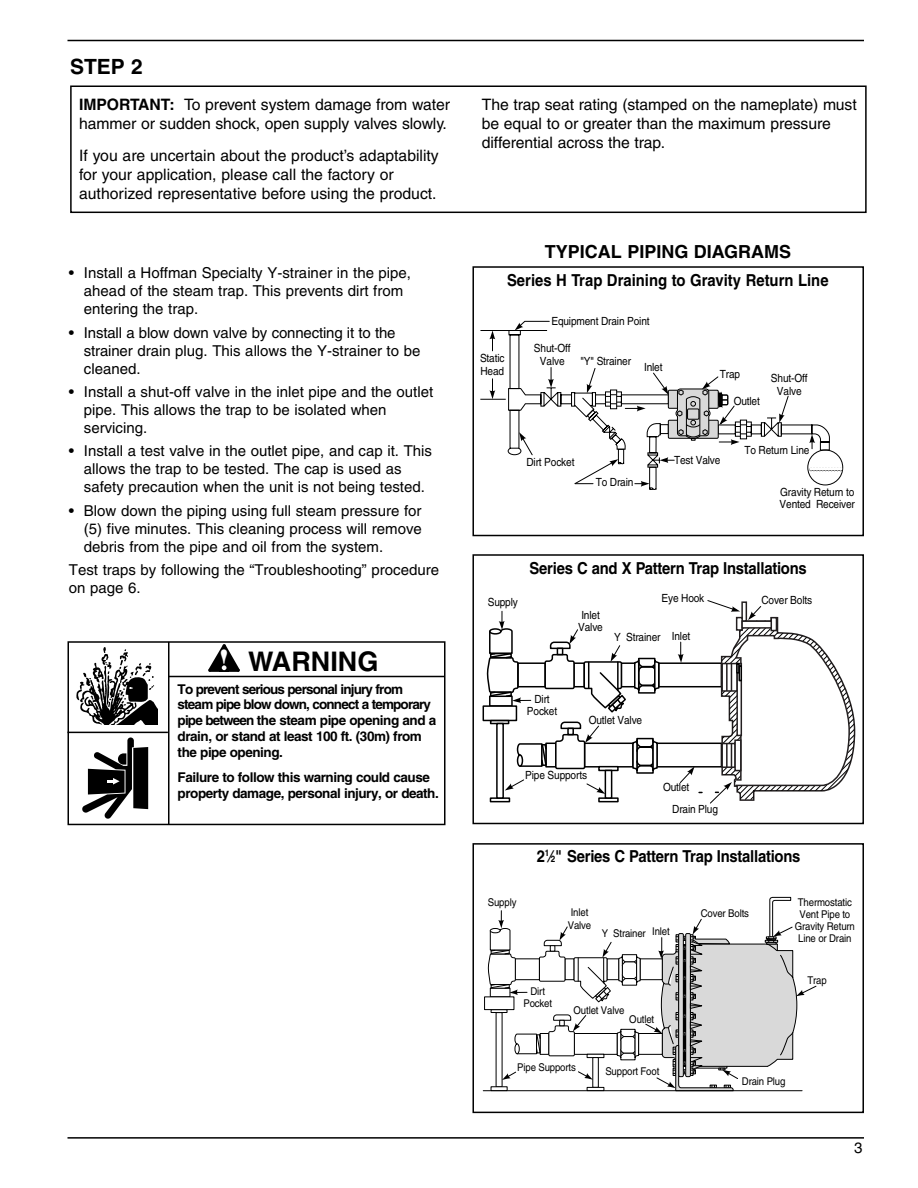
<style>
.page{position:relative;width:918px;height:1188px;background:#fff}
.page>*{position:absolute;margin:0;border:0;box-sizing:border-box;transform-origin:0 0}
.t1{font:700 27px "Helvetica";color:#000}
.t2{font:700 21px "Helvetica";color:#000}
.t3{font:700 18px "Helvetica";color:#000}
.t4{font:700 16.5px "Helvetica";letter-spacing:-.015em;color:#000;scale:.9 1}
.t5{font:15.75px/18.8px "Helvetica";letter-spacing:-.005em;color:#000}
.t6{font:15px/18px "Helvetica";color:#000}
.t7{font:700 13.5px/15.8px "Helvetica";letter-spacing:-.06em;color:#000}
.t8{font:700 13.5px/15.8px "Helvetica";letter-spacing:-.035em;color:#000}
.t9{font:11.25px/12.8px "Helvetica";letter-spacing:-.015em;color:#000;text-align:center;scale:.9 1}
.t10{font:10.65px/12.1px "Helvetica";letter-spacing:-.015em;color:#000;text-align:center;scale:.9 1}
.s1{font-weight:700}
.s2{font-family:"Times";font-size:31.35px;color:#fff}
.s3{font-size:9px}
</style>
<div class="page">
<hr style="left:68px;top:1137px;width:796px;height:2px;background:#000">
<hr style="left:68px;top:40px;width:796px;height:1px;background:#000">
<svg style="left:480px;top:320px;width:363px;height:170px"></svg>
<div style="left:472px;top:266px;width:392px;height:270px;border:2px solid #000"></div>
<div style="left:484px;top:997px;width:30px;height:13px;background:#fff;border:1px solid #000"></div>
<hr style="left:483px;top:1090px;width:319px;height:1px;background:#000">
<svg style="left:488px;top:897px;width:329px;height:194px"></svg>
<div style="left:472px;top:843px;width:392px;height:270px;border:2px solid #000"></div>
<div style="left:658px;top:662px;width:64px;height:25px;background:#fff;border:2px solid #000"></div>
<div style="left:517px;top:662px;width:29px;height:25px;background:#fff;border:2px solid #000"></div>
<div style="left:656px;top:743px;width:66px;height:25px;background:#fff;border:2px solid #000"></div>
<div style="left:545px;top:743px;width:12px;height:25px;background:#fff;border:2px solid #000"></div>
<div style="left:584px;top:743px;width:50px;height:25px;background:#fff;border:2px solid #000"></div>
<svg style="left:636px;top:738px;width:18px;height:36px"></svg>
<svg style="left:516px;top:742px;width:32px;height:26px"></svg>
<div style="left:483px;top:705px;width:34px;height:16px;background:#fff;border:2px solid #000"></div>
<svg style="left:490px;top:720px;width:19px;height:4px"></svg>
<svg style="left:598px;top:766px;width:21px;height:5px"></svg>
<svg style="left:598px;top:797px;width:21px;height:5px"></svg>
<svg style="left:605px;top:770px;width:7px;height:29px"></svg>
<svg style="left:490px;top:797px;width:20px;height:5px"></svg>
<svg style="left:496px;top:723px;width:8px;height:76px"></svg>
<svg style="left:486px;top:611px;width:45px;height:92px"></svg>
<svg style="left:505px;top:779px;width:19px;height:12px"></svg>
<svg style="left:586px;top:783px;width:19px;height:11px"></svg>
<svg style="left:554px;top:721px;width:46px;height:49px"></svg>
<svg style="left:632px;top:739px;width:27px;height:33px"></svg>
<svg style="left:544px;top:629px;width:116px;height:84px"></svg>
<svg style="left:678px;top:600px;width:178px;height:204px"></svg>
<svg style="left:736px;top:663px;width:6px;height:73px"></svg>
<div style="left:742px;top:621px;width:29px;height:7px;background:#fff"></div>
<div style="left:741px;top:620px;width:31px;height:9px;border:2px solid #231f20"></div>
<svg style="left:736px;top:663px;width:4px;height:11px"></svg>
<svg style="left:738px;top:665px;width:4px;height:16px"></svg>
<div style="left:472px;top:554px;width:392px;height:270px;border:2px solid #000"></div>
<div style="left:68px;top:641px;width:378px;height:184px;border:2px solid #000"></div>
<svg style="left:208px;top:644px;width:32px;height:28px"></svg>
<hr style="left:168px;top:676px;width:277px;height:1px;background:#000">
<hr style="left:168px;top:642px;width:2px;height:182px;background:#000">
<svg style="left:71px;top:642px;width:86px;height:83px"></svg>
<svg style="left:82px;top:737px;width:66px;height:82px"></svg>
<hr style="left:68px;top:732px;width:100px;height:1px;background:#000">
<div style="left:70px;top:86px;width:797px;height:127px;border:2px solid #000"></div>
<h2 class="t2" style="left:70px;top:58px;width:74px">STEP 2</h2>
<p class="t5" style="left:79px;top:97px;width:372px"><span class="s1">IMPORTANT:</span> To prevent system damage from water hammer or sudden shock, open supply valves slowly.</p>
<p class="t5" style="left:79px;top:148px;width:361px">If you are uncertain about the product’s adaptability for your application, please call the factory or authorized representative before using the product.</p>
<p class="t6" style="left:84px;top:265px;width:329px;text-indent:-15px">• Install a Hoffman Specialty Y-strainer in the pipe, ahead of the steam trap. This prevents dirt from entering the trap.</p>
<p class="t6" style="left:84px;top:325px;width:338px;text-indent:-15px">• Install a blow down valve by connecting it to the strainer drain plug. This allows the Y-strainer to be cleaned.</p>
<p class="t6" style="left:84px;top:384px;width:351px;text-indent:-15px">• Install a shut-off valve in the inlet pipe and the outlet pipe. This allows the trap to be isolated when servicing.</p>
<p class="t6" style="left:84px;top:444px;width:350px;text-indent:-15px">• Install a test valve in the outlet pipe, and cap it. This allows the trap to be tested. The cap is used as safety precaution when the unit is not being tested.</p>
<p class="t6" style="left:84px;top:503px;width:339px;text-align:justify;text-indent:-15px">• Blow down the piping using full steam pressure for (5) five minutes. This cleaning process will remove debris from the pipe and oil from the system.</p>
<p class="t6" style="left:69px;top:562px;width:372px">Test traps by following the “Troubleshooting” procedure on page 6.</p>
<h1 class="t1" style="left:218px;top:651px;width:162px"><span class="s2">!</span> WARNING</h1>
<p class="t7" style="left:178px;top:682px;width:260px">To prevent serious personal injury from steam pipe blow down, connect a temporary pipe between the steam pipe opening and a drain, or stand at least 100 ft. (30m) from the pipe opening.</p>
<p class="t8" style="left:178px;top:771px;width:263px">Failure to follow this warning could cause property damage, personal injury, or death.</p>
<p class="t5" style="left:482px;top:97px;width:376px">The trap seat rating (stamped on the nameplate) must be equal to or greater than the maximum pressure differential across the trap.</p>
<p class="t3" style="left:545px;top:245px;width:248px">TYPICAL PIPING DIAGRAMS</p>
<p class="t4" style="left:507px;top:274px;width:359px">Series H Trap Draining to Gravity Return Line</p>
<p class="t9" style="left:480px;top:353px;width:29px;text-align:left">Static<br>Head</p>
<p class="t9" style="left:551px;top:316px;width:111px">Equipment Drain Point</p>
<p class="t9" style="left:534px;top:343px;width:42px">Shut-Off<br>Valve</p>
<p class="t9" style="left:581px;top:356px;width:58px">"Y" Strainer</p>
<p class="t9" style="left:644px;top:362px;width:22px">Inlet</p>
<p class="t9" style="left:720px;top:369px;width:24px">Trap</p>
<p class="t9" style="left:734px;top:396px;width:31px">Outlet</p>
<p class="t9" style="left:771px;top:373px;width:42px">Shut-Off<br>Valve</p>
<p class="t9" style="left:527px;top:457px;width:55px">Dirt Pocket</p>
<p class="t9" style="left:596px;top:477px;width:43px">To Drain</p>
<p class="t9" style="left:674px;top:455px;width:53px">Test Valve</p>
<p class="t9" style="left:744px;top:444px;width:74px">To Return Line</p>
<p class="t9" style="left:780px;top:486px;width:85px;text-align:left">Gravity Return to<br>Vented Receiver</p>
<p class="t9" style="left:488px;top:597px;width:35px">Supply</p>
<p class="t4" style="left:530px;top:562px;width:310px">Series C and X Pattern Trap Installations</p>
<p class="t9" style="left:578px;top:610px;width:29px;text-align:left">Inlet<br>Valve</p>
<p class="t9" style="left:662px;top:593px;width:49px">Eye Hook</p>
<p class="t9" style="left:761px;top:595px;width:58px">Cover Bolts</p>
<p class="t9" style="left:614px;top:631px;width:53px">Y Strainer</p>
<p class="t9" style="left:672px;top:631px;width:22px">Inlet</p>
<p class="t9" style="left:527px;top:693px;width:35px">Dirt<br>Pocket</p>
<p class="t9" style="left:589px;top:715px;width:61px">Outlet Valve</p>
<p class="t9" style="left:525px;top:770px;width:70px">Pipe Supports</p>
<p class="t9" style="left:663px;top:782px;width:31px">Outlet</p>
<p class="t9" style="left:672px;top:804px;width:52px">Drain Plug</p>
<p class="t10" style="left:488px;top:897px;width:33px">Supply</p>
<p class="t4" style="left:537px;top:851px;width:295px">2<sup>1</sup>⁄<span class="s3">2</span>" Series C Pattern Trap Installations</p>
<p class="t10" style="left:568px;top:908px;width:28px;text-align:left">Inlet<br>Valve</p>
<p class="t10" style="left:652px;top:926px;width:21px">Inlet</p>
<p class="t10" style="left:602px;top:929px;width:50px">Y Strainer</p>
<p class="t10" style="left:701px;top:908px;width:55px">Cover Bolts</p>
<p class="t10" style="left:795px;top:897px;width:68px">Thermostatic<br>Vent Pipe to<br>Gravity Return<br>Line or Drain</p>
<p class="t10" style="left:523px;top:986px;width:33px">Dirt<br>Pocket</p>
<p class="t10" style="left:574px;top:1005px;width:58px">Outlet Valve</p>
<p class="t10" style="left:629px;top:1014px;width:29px">Outlet</p>
<p class="t10" style="left:517px;top:1063px;width:67px">Pipe Supports</p>
<p class="t10" style="left:605px;top:1067px;width:62px">Support Foot</p>
<p class="t10" style="left:807px;top:975px;width:23px">Trap</p>
<p class="t10" style="left:742px;top:1076px;width:50px">Drain Plug</p>
<p class="t6" style="left:854px;top:1140px;width:10px">3</p>
</div>
